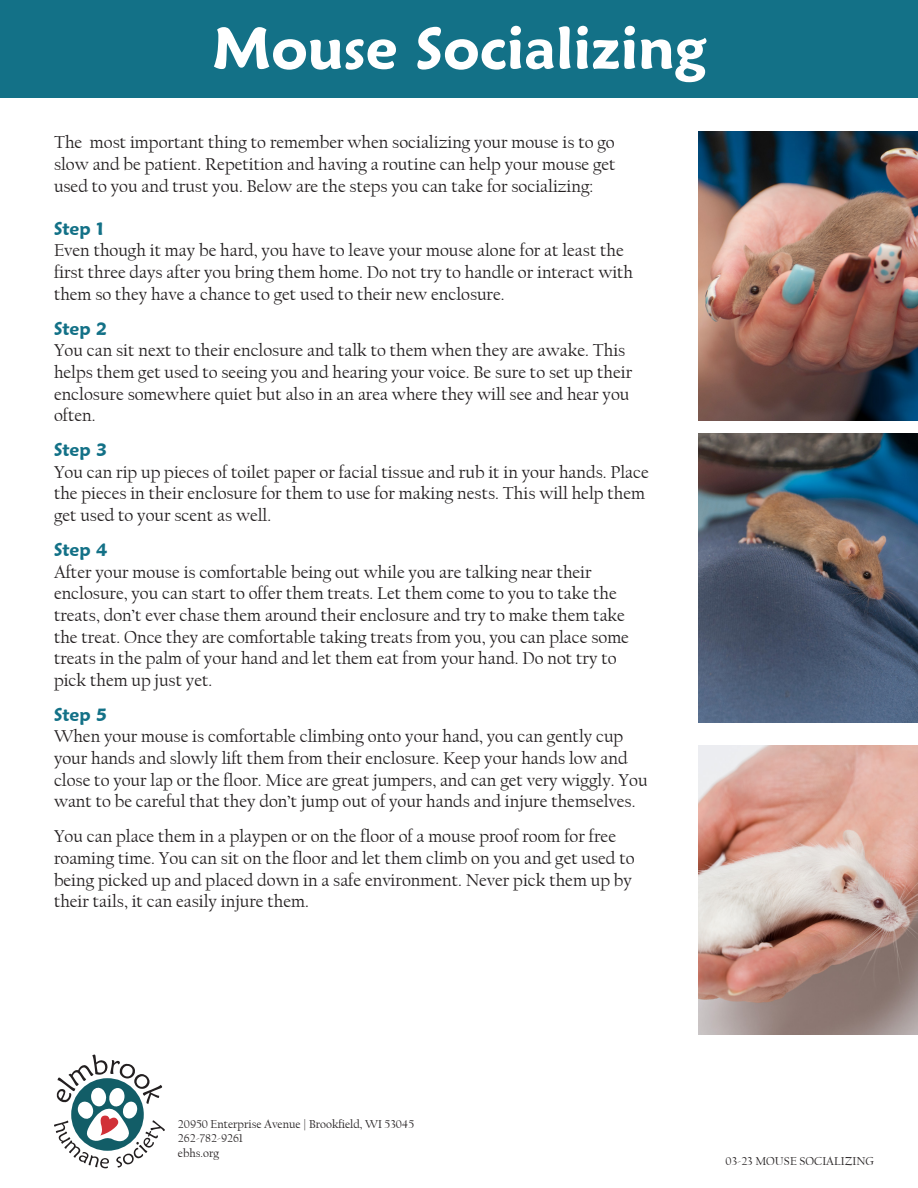
<style>
.page{position:relative;width:918px;height:1188px;background:#fff}
.page>*{position:absolute;margin:0;border:0;box-sizing:border-box;transform-origin:0 0}
.t1{font:600 58.5px "Maiandra GD";color:#fff}
.t2{font:18px/21.6px "Californian FB";color:#231f20}
.t3{font:600 18px "Maiandra GD";color:#137187}
.t4{font:12px "Californian FB";color:#231f20}
</style>
<div class="page">
<div style="left:0;top:0;width:918px;height:97px;background:#137187"></div>
<img style="left:699px;top:131px;width:219px;height:289px">
<img style="left:699px;top:434px;width:219px;height:289px">
<img style="left:699px;top:745px;width:219px;height:289px">
<svg style="left:54px;top:1055px;width:111px;height:113px"></svg>
<p class="t1" style="left:212px;top:13px;width:495px">Mouse Socializing</p>
<p class="t2" style="left:54px;top:132px;width:563px;text-align:justify">The most important thing to remember when socializing your mouse is to go slow and be patient. Repetition and having a routine can help your mouse get used to you and trust you. Below are the steps you can take for socializing:</p>
<p class="t3" style="left:54px;top:217px;width:52px">Step 1</p>
<p class="t2" style="left:54px;top:240px;width:581px">Even though it may be hard, you have to leave your mouse alone for at least the first three days after you bring them home. Do not try to handle or interact with them so they have a chance to get used to their new enclosure.</p>
<p class="t3" style="left:54px;top:317px;width:55px">Step 2</p>
<p class="t2" style="left:54px;top:340px;width:580px">You can sit next to their enclosure and talk to them when they are awake. This helps them get used to seeing you and hearing your voice. Be sure to set up their enclosure somewhere quiet but also in an area where they will see and hear you often.</p>
<p class="t3" style="left:54px;top:439px;width:55px">Step 3</p>
<p class="t2" style="left:54px;top:461px;width:596px">You can rip up pieces of toilet paper or facial tissue and rub it in your hands. Place the pieces in their enclosure for them to use for making nests. This will help them get used to your scent as well.</p>
<p class="t3" style="left:54px;top:539px;width:55px">Step 4</p>
<p class="t2" style="left:54px;top:561px;width:577px">After your mouse is comfortable being out while you are talking near their enclosure, you can start to offer them treats. Let them come to you to take the treats, don’t ever chase them around their enclosure and try to make them take the treat. Once they are comfortable taking treats from you, you can place some treats in the palm of your hand and let them eat from your hand. Do not try to pick them up just yet.</p>
<p class="t3" style="left:54px;top:703px;width:55px">Step 5</p>
<p class="t2" style="left:54px;top:726px;width:595px">When your mouse is comfortable climbing onto your hand, you can gently cup your hands and slowly lift them from their enclosure. Keep your hands low and close to your lap or the floor. Mice are great jumpers, and can get very wiggly. You want to be careful that they don’t jump out of your hands and injure themselves.</p>
<p class="t2" style="left:54px;top:826px;width:582px">You can place them in a playpen or on the floor of a mouse proof room for free roaming time. You can sit on the floor and let them climb on you and get used to being picked up and placed down in a safe environment. Never pick them up by their tails, it can easily injure them.</p>
<p class="t4" style="left:178px;top:1117px;width:238px">20950 Enterprise Avenue | Brookfield, WI 53045</p>
<p class="t4" style="left:178px;top:1132px;width:67px">262-782-9261</p>
<p class="t4" style="left:178px;top:1146px;width:43px">ebhs.org</p>
<p class="t4" style="left:726px;top:1154px;width:150px">03-23 MOUSE SOCIALIZING</p>
</div>
